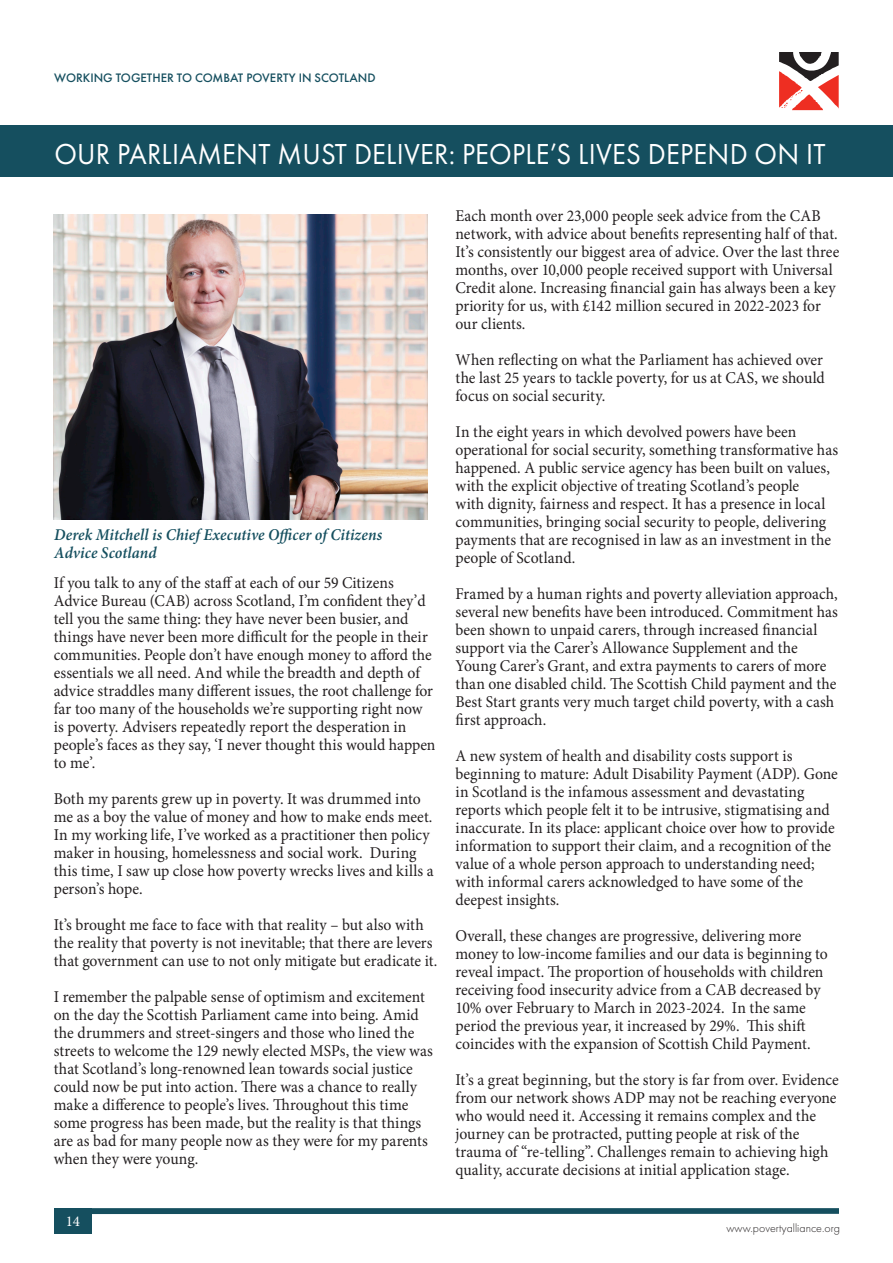
<style>
.page{position:relative;width:893px;height:1263px;background:#fff}
.page>*{position:absolute;margin:0;border:0;box-sizing:border-box;transform-origin:0 0}
.heading{font:30px "Futura PT";letter-spacing:.01em;color:#fff;scale:.95 1}
.t1{font:16.5px/18px "Minion Pro";color:#231f20;scale:.95 1}
.t2{font:italic 600 16.5px/18px "Minion Pro";letter-spacing:.005em;color:#154f5f;scale:.95 1}
.body_text{font:15px "Minion Pro";color:#fff}
.t3{font:500 12.75px "Futura PT";color:#154f5f}
.t4{font:300 12px "Futura PT";color:#231f20}
</style>
<div class="page">
<div style="left:54px;top:1208px;width:785px;height:6px;background:#154f5f"></div>
<div style="left:54px;top:1208px;width:37px;height:25px;background:#154f5f"></div>
<div style="left:0;top:125px;width:893px;height:52px;background:#154f5f"></div>
<img style="left:53px;top:214px;width:374px;height:306px">
<svg style="left:779px;top:52px;width:59px;height:58px"></svg>
<p class="t3" style="left:54px;top:70px;width:323px">WORKING TOGETHER TO COMBAT POVERTY IN SCOTLAND</p>
<p class="heading" style="left:54px;top:136px;width:813px">OUR PARLIAMENT MUST DELIVER: PEOPLE’S LIVES DEPEND ON IT</p>
<p class="t2" style="left:54px;top:526px;width:347px">Derek Mitchell is Chief Executive Officer of Citizens<br>Advice Scotland</p>
<p class="t1" style="left:54px;top:574px;width:403px">If you talk to any of the staff at each of our 59 Citizens Advice Bureau (CAB) across Scotland, I’m confident they’d tell you the same thing: they have never been busier, and things have never been more difficult for the people in their communities. People don’t have enough money to afford the essentials we all need. And while the breadth and depth of advice straddles many different issues, the root challenge for far too many of the households we’re supporting right now is poverty. Advisers repeatedly report the desperation in people’s faces as they say, ‘I never thought this would happen to me’.</p>
<p class="t1" style="left:54px;top:790px;width:401px">Both my parents grew up in poverty. It was drummed into me as a boy the value of money and how to make ends meet.<br>In my working life, I’ve worked as a practitioner then policy maker in housing, homelessness and social work. During this time, I saw up close how poverty wrecks lives and kills a person’s hope.</p>
<p class="t1" style="left:54px;top:916px;width:405px">It’s brought me face to face with that reality – but also with the reality that poverty is not inevitable; that there are levers that government can use to not only mitigate but eradicate it.</p>
<p class="t1" style="left:54px;top:988px;width:401px">I remember the palpable sense of optimism and excitement on the day the Scottish Parliament came into being. Amid the drummers and street-singers and those who lined the streets to welcome the 129 newly elected MSPs, the view was that Scotland’s long-renowned lean towards social justice could now be put into action. There was a chance to really make a difference to people’s lives. Throughout this time some progress has been made, but the reality is that things are as bad for many people now as they were for my parents when they were young.</p>
<p class="body_text" style="left:66px;top:1211px;width:16px">14</p>
<p class="t1" style="left:455px;top:207px;width:405px">Each month over 23,000 people seek advice from the CAB network, with advice about benefits representing half of that.<br>It’s consistently our biggest area of advice. Over the last three months, over 10,000 people received support with Universal Credit alone. Increasing financial gain has always been a key priority for us, with £142 million secured in 2022-2023 for our clients.</p>
<p class="t1" style="left:455px;top:351px;width:390px;text-align:justify">When reflecting on what the Parliament has achieved over the last 25 years to tackle poverty, for us at CAS, we should focus on social security.</p>
<p class="t1" style="left:455px;top:423px;width:404px">In the eight years in which devolved powers have been operational for social security, something transformative has happened. A public service agency has been built on values, with the explicit objective of treating Scotland’s people<br>with dignity, fairness and respect. It has a presence in local communities, bringing social security to people, delivering payments that are recognised in law as an investment in the people of Scotland.</p>
<p class="t1" style="left:455px;top:585px;width:404px">Framed by a human rights and poverty alleviation approach, several new benefits have been introduced. Commitment has been shown to unpaid carers, through increased financial support via the Carer’s Allowance Supplement and the Young Carer’s Grant, and extra payments to carers of more than one disabled child. The Scottish Child payment and the Best Start grants very much target child poverty, with a cash first approach.</p>
<p class="t1" style="left:455px;top:747px;width:404px">A new system of health and disability costs support is beginning to mature: Adult Disability Payment (ADP). Gone in Scotland is the infamous assessment and devastating reports which people felt it to be intrusive, stigmatising and inaccurate. In its place: applicant choice over how to provide information to support their claim, and a recognition of the value of a whole person approach to understanding need; with informal carers acknowledged to have some of the deepest insights.</p>
<p class="t1" style="left:455px;top:927px;width:394px">Overall, these changes are progressive, delivering more money to low-income families and our data is beginning to reveal impact. The proportion of households with children receiving food insecurity advice from a CAB decreased by 10% over February to March in 2023-2024. In the same period the previous year, it increased by 29%. This shift coincides with the expansion of Scottish Child Payment.</p>
<p class="t1" style="left:455px;top:1071px;width:405px">It’s a great beginning, but the story is far from over. Evidence from our network shows ADP may not be reaching everyone who would need it. Accessing it remains complex and the journey can be protracted, putting people at risk of the trauma of “re-telling”. Challenges remain to achieving high quality, accurate decisions at initial application stage.</p>
<p class="t4" style="left:727px;top:1221px;width:115px">www.povertyalliance.org</p>
</div>
